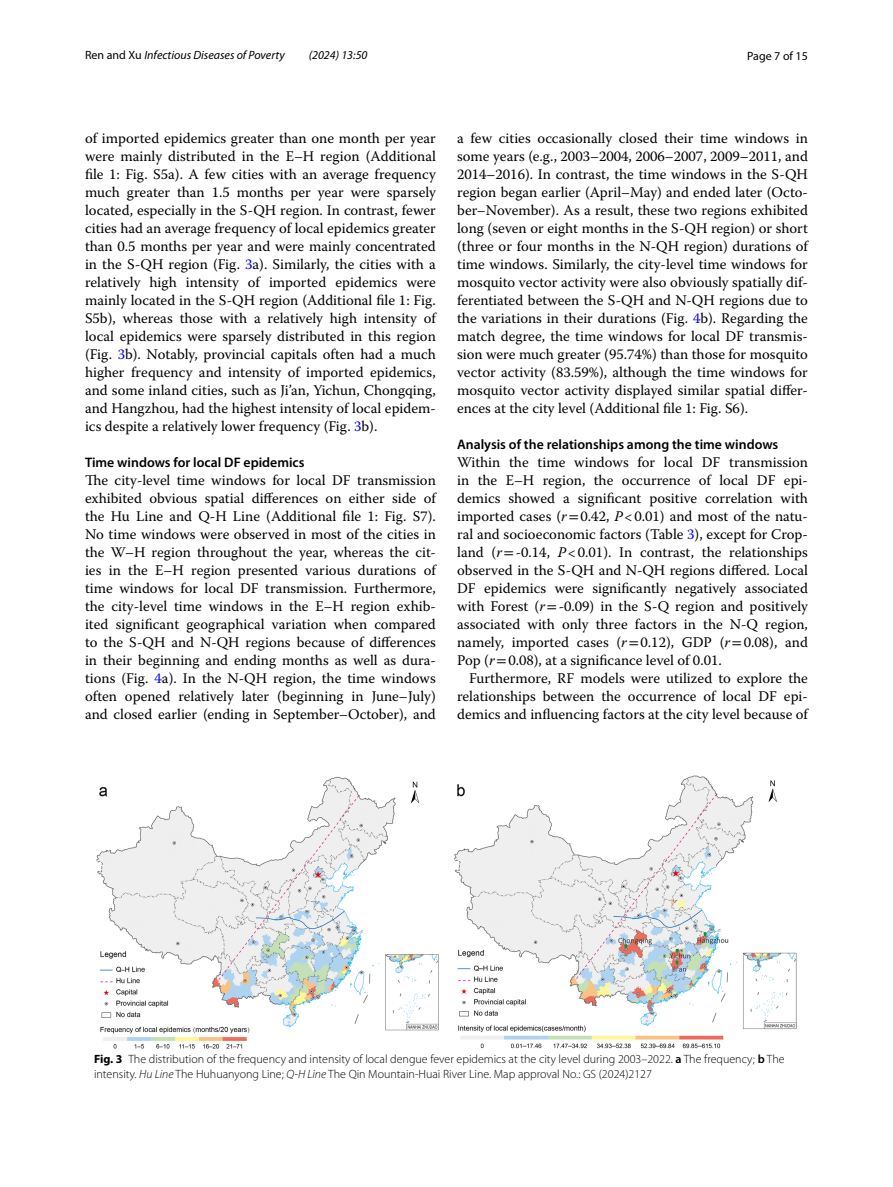
<style>
.page{position:relative;width:893px;height:1187px;background:#fff}
.page>*{position:absolute;margin:0;border:0;box-sizing:border-box;transform-origin:0 0}
.t1{font:14.7px/18px "Warnock Pro";color:#000;text-align:justify}
.t2{font:600 13.8px "Myriad Pro";color:#000}
.t3{font:300 12px/15px "Myriad Pro";color:#000}
.t4{font:italic 12px "Myriad Pro";color:#000}
.t5{font:12px "Myriad Pro";color:#000}
.s1{font-style:normal}
.s2{color:#00f}
.s3{font-style:italic}
.s4{font-family:"STIX"}
.s5{font-weight:700}
.s6{font-weight:600}
</style>
<div class="page">
<img style="left:96px;top:775px;width:701px;height:273px">
<p class="t4" style="left:85px;top:48px;width:201px"><span class="s1">Ren and Xu</span> Infectious Diseases of Poverty</p>
<p class="t4" style="left:309px;top:48px;width:60px">(2024) 13:50</p>
<p class="t5" style="left:747px;top:48px;width:62px">Page 7 of 15</p>
<p class="t1" style="left:85px;top:128px;width:352px">of imported epidemics greater than one month per year were mainly distributed in the E–H region (Additional file 1: Fig. S5a). A few cities with an average frequency much greater than 1.5 months per year were sparsely located, especially in the S-QH region. In contrast, fewer cities had an average frequency of local epidemics greater than 0.5 months per year and were mainly concentrated in the S-QH region (Fig. <span class="s2">3</span>a). Similarly, the cities with a relatively high intensity of imported epidemics were mainly located in the S-QH region (Additional file 1: Fig.<br>S5b), whereas those with a relatively high intensity of local epidemics were sparsely distributed in this region (Fig. <span class="s2">3</span>b). Notably, provincial capitals often had a much higher frequency and intensity of imported epidemics, and some inland cities, such as Ji’an, Yichun, Chongqing, and Hangzhou, had the highest intensity of local epidem&shy;ics despite a relatively lower frequency (Fig. <span class="s2">3</span>b).</p>
<p class="t2" style="left:85px;top:453px;width:221px">Time windows for local DF epidemics</p>
<p class="t1" style="left:85px;top:470px;width:352px">The city-level time windows for local DF transmission exhibited obvious spatial differences on either side of the Hu Line and Q-H Line (Additional file 1: Fig. S7).<br>No time windows were observed in most of the cities in the W–H region throughout the year, whereas the cit&shy;ies in the E–H region presented various durations of time windows for local DF transmission. Furthermore, the city-level time windows in the E–H region exhib&shy;ited significant geographical variation when compared to the S-QH and N-QH regions because of differences in their beginning and ending months as well as dura&shy;tions (Fig. <span class="s2">4</span>a). In the N-QH region, the time windows often opened relatively later (beginning in June–July) and closed earlier (ending in September–October), and</p>
<p class="t1" style="left:457px;top:128px;width:352px">a few cities occasionally closed their time windows in some years (e.g., 2003–2004, 2006–2007, 2009–2011, and 2014–2016). In contrast, the time windows in the S-QH region began earlier (April–May) and ended later (Octo&shy;ber–November). As a result, these two regions exhibited long (seven or eight months in the S-QH region) or short (three or four months in the N-QH region) durations of time windows. Similarly, the city-level time windows for mosquito vector activity were also obviously spatially dif&shy;ferentiated between the S-QH and N-QH regions due to the variations in their durations (Fig. <span class="s2">4</span>b). Regarding the match degree, the time windows for local DF transmis&shy;sion were much greater (95.74%) than those for mosquito vector activity (83.59%), although the time windows for mosquito vector activity displayed similar spatial differ&shy;ences at the city level (Additional file 1: Fig. S6).</p>
<p class="t2" style="left:457px;top:435px;width:323px">Analysis of the relationships among the time windows</p>
<p class="t1" style="left:457px;top:452px;width:352px">Within the time windows for local DF transmission in the E–H region, the occurrence of local DF epi&shy;demics showed a significant positive correlation with imported cases (<span class="s3">r</span><span class="s4">=</span>0.42, <span class="s3">P</span>&lt;0.01) and most of the natu&shy;ral and socioeconomic factors (Table <span class="s2">3</span>), except for Crop&shy;land (<span class="s3">r</span><span class="s4">=</span>-0.14, <span class="s3">P</span>&lt;0.01). In contrast, the relationships observed in the S-QH and N-QH regions differed. Local DF epidemics were significantly negatively associated with Forest (<span class="s3">r</span><span class="s4">=</span>-0.09) in the S-Q region and positively associated with only three factors in the N-Q region, namely, imported cases (<span class="s3">r</span><span class="s4">=</span>0.12), GDP (<span class="s3">r</span><span class="s4">=</span>0.08), and Pop (<span class="s3">r</span><span class="s4">=</span>0.08), at a significance level of 0.01.</p>
<p class="t1" style="left:457px;top:668px;width:352px;text-indent:12px">Furthermore, RF models were utilized to explore the relationships between the occurrence of local DF epi&shy;demics and influencing factors at the city level because of</p>
<p class="t3" style="left:94px;top:1051px;width:692px"><span class="s5">Fig. 3</span> The distribution of the frequency and intensity of local dengue fever epidemics at the city level during 2003–2022. <span class="s6">a</span> The frequency; <span class="s6">b</span> The intensity. <span class="s3">Hu Line</span> The Huhuanyong Line; <span class="s3">Q-H Line</span> The Qin Mountain-Huai River Line. Map approval No.: GS (2024)2127</p>
</div>
